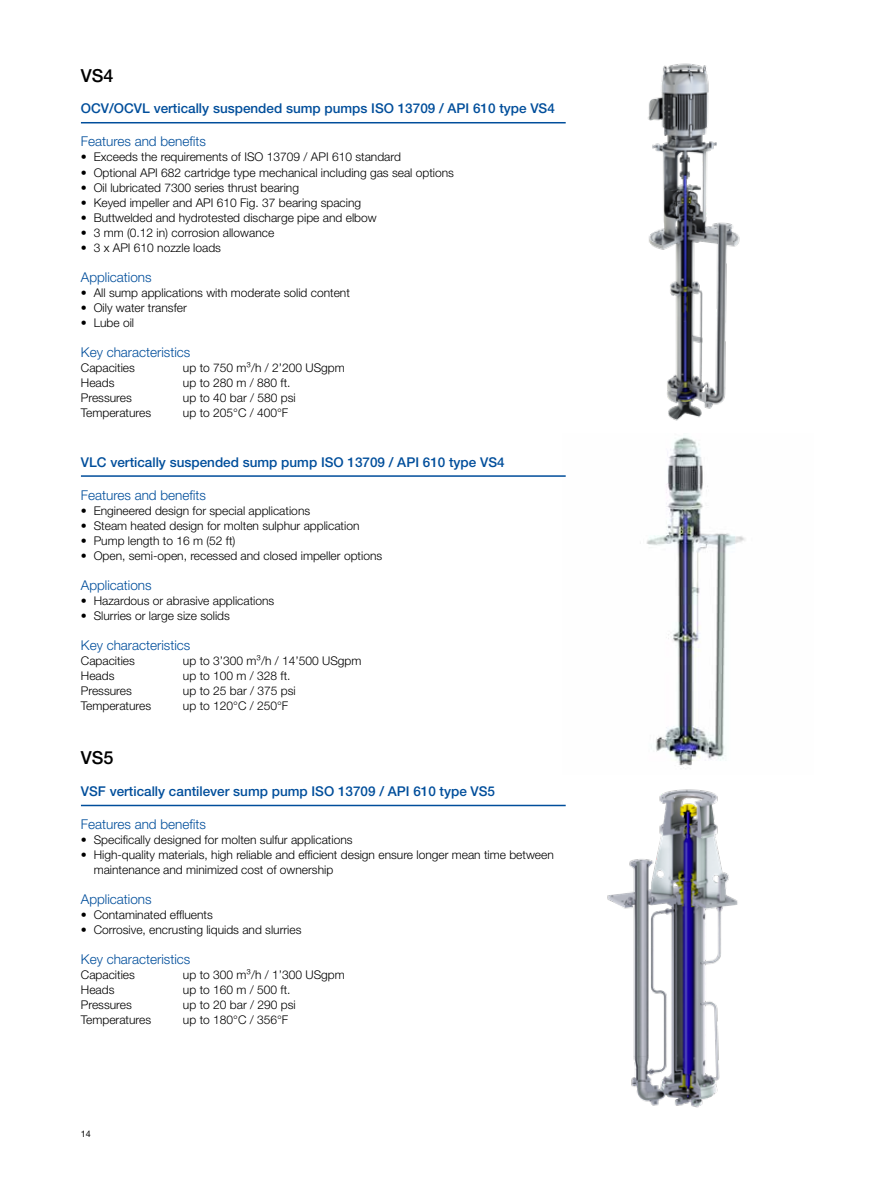
<style>
.page{position:relative;width:893px;height:1191px;background:#fff}
.page>*{position:absolute;margin:0;border:0;box-sizing:border-box;transform-origin:0 0}
.t1{font:500 18px "Helvetica Neue LT Pro";color:#000}
.t2{font:500 13.5px "Helvetica Neue LT Pro";color:#004e9b}
.t3{font:300 13.5px "Helvetica Neue LT Pro";color:#004e9b}
.t4{font:300 12px/15px "Helvetica Neue LT Pro";color:#000}
.t5{font:9px "Helvetica Neue LT Pro";color:#000}
</style>
<div class="page">
<img style="left:648px;top:63px;width:92px;height:358px">
<img style="left:646px;top:437px;width:99px;height:331px">
<hr style="left:81px;top:122px;width:485px;height:1px;background:#004e9b">
<hr style="left:81px;top:475px;width:485px;height:2px;background:#004e9b">
<hr style="left:81px;top:804px;width:485px;height:2px;background:#004e9b">
<img style="left:607px;top:789px;width:131px;height:319px">
<h1 class="t1" style="left:81px;top:64px;width:34px">VS4</h1>
<p class="t2" style="left:81px;top:101px;width:475px">OCV/OCVL vertically suspended sump pumps ISO 13709 / API 610 type VS4</p>
<p class="t3" style="left:81px;top:133px;width:127px">Features and benefits</p>
<p class="t4" style="left:81px;top:149px;width:321px">• Exceeds the requirements of ISO 13709 / API 610 standard</p>
<p class="t4" style="left:81px;top:164px;width:375px">• Optional API 682 cartridge type mechanical including gas seal options</p>
<p class="t4" style="left:81px;top:179px;width:220px">• Oil lubricated 7300 series thrust bearing</p>
<p class="t4" style="left:81px;top:194px;width:282px">• Keyed impeller and API 610 Fig. 37 bearing spacing</p>
<p class="t4" style="left:81px;top:209px;width:297px">• Buttwelded and hydrotested discharge pipe and elbow</p>
<p class="t4" style="left:81px;top:224px;width:195px">• 3 mm (0.12 in) corrosion allowance</p>
<p class="t4" style="left:81px;top:239px;width:142px">• 3 x API 610 nozzle loads</p>
<p class="t3" style="left:81px;top:268px;width:72px">Applications</p>
<p class="t4" style="left:81px;top:284px;width:271px">• All sump applications with moderate solid content</p>
<p class="t4" style="left:81px;top:299px;width:107px">• Oily water transfer</p>
<p class="t4" style="left:81px;top:314px;width:55px">• Lube oil</p>
<p class="t3" style="left:81px;top:343px;width:111px">Key characteristics</p>
<p class="t4" style="left:81px;top:359px;width:56px">Capacities</p>
<p class="t4" style="left:183px;top:359px;width:163px">up to 750 m³/h / 2’200 USgpm</p>
<p class="t4" style="left:81px;top:374px;width:35px">Heads</p>
<p class="t4" style="left:183px;top:374px;width:109px">up to 280 m / 880 ft.</p>
<p class="t4" style="left:81px;top:389px;width:52px">Pressures</p>
<p class="t4" style="left:183px;top:389px;width:114px">up to 40 bar / 580 psi</p>
<p class="t4" style="left:81px;top:404px;width:72px">Temperatures</p>
<p class="t4" style="left:183px;top:404px;width:107px">up to 205°C / 400°F</p>
<p class="t2" style="left:81px;top:454px;width:425px">VLC vertically suspended sump pump ISO 13709 / API 610 type VS4</p>
<p class="t3" style="left:81px;top:487px;width:127px">Features and benefits</p>
<p class="t4" style="left:81px;top:503px;width:231px">• Engineered design for special applications</p>
<p class="t4" style="left:81px;top:518px;width:280px">• Steam heated design for molten sulphur application</p>
<p class="t4" style="left:81px;top:533px;width:156px">• Pump length to 16 m (52 ft)</p>
<p class="t4" style="left:81px;top:548px;width:303px">• Open, semi-open, recessed and closed impeller options</p>
<p class="t3" style="left:81px;top:577px;width:72px">Applications</p>
<p class="t4" style="left:81px;top:593px;width:195px">• Hazardous or abrasive applications</p>
<p class="t4" style="left:81px;top:608px;width:151px">• Slurries or large size solids</p>
<p class="t3" style="left:81px;top:637px;width:111px">Key characteristics</p>
<p class="t4" style="left:81px;top:653px;width:56px">Capacities</p>
<p class="t4" style="left:183px;top:653px;width:180px">up to 3’300 m³/h / 14’500 USgpm</p>
<p class="t4" style="left:81px;top:668px;width:35px">Heads</p>
<p class="t4" style="left:183px;top:668px;width:109px">up to 100 m / 328 ft.</p>
<p class="t4" style="left:81px;top:683px;width:52px">Pressures</p>
<p class="t4" style="left:183px;top:683px;width:114px">up to 25 bar / 375 psi</p>
<p class="t4" style="left:81px;top:698px;width:72px">Temperatures</p>
<p class="t4" style="left:183px;top:698px;width:107px">up to 120°C / 250°F</p>
<h1 class="t1" style="left:81px;top:747px;width:34px">VS5</h1>
<p class="t2" style="left:81px;top:783px;width:416px">VSF vertically cantilever sump pump ISO 13709 / API 610 type VS5</p>
<p class="t3" style="left:81px;top:816px;width:127px">Features and benefits</p>
<p class="t4" style="left:81px;top:832px;width:273px">• Specifically designed for molten sulfur applications</p>
<p class="t4" style="left:94px;top:847px;width:462px;text-indent:-13px">• High-quality materials, high reliable and efficient design ensure longer mean time between maintenance and minimized cost of ownership</p>
<p class="t3" style="left:81px;top:891px;width:72px">Applications</p>
<p class="t4" style="left:81px;top:907px;width:133px">• Contaminated effluents</p>
<p class="t4" style="left:81px;top:922px;width:222px">• Corrosive, encrusting liquids and slurries</p>
<p class="t3" style="left:81px;top:951px;width:111px">Key characteristics</p>
<p class="t4" style="left:81px;top:967px;width:56px">Capacities</p>
<p class="t4" style="left:183px;top:967px;width:163px">up to 300 m³/h / 1’300 USgpm</p>
<p class="t4" style="left:81px;top:982px;width:35px">Heads</p>
<p class="t4" style="left:183px;top:982px;width:109px">up to 160 m / 500 ft.</p>
<p class="t4" style="left:81px;top:997px;width:52px">Pressures</p>
<p class="t4" style="left:183px;top:997px;width:114px">up to 20 bar / 290 psi</p>
<p class="t4" style="left:81px;top:1012px;width:72px">Temperatures</p>
<p class="t4" style="left:183px;top:1012px;width:107px">up to 180°C / 356°F</p>
<p class="t5" style="left:81px;top:1128px;width:12px">14</p>
</div>
